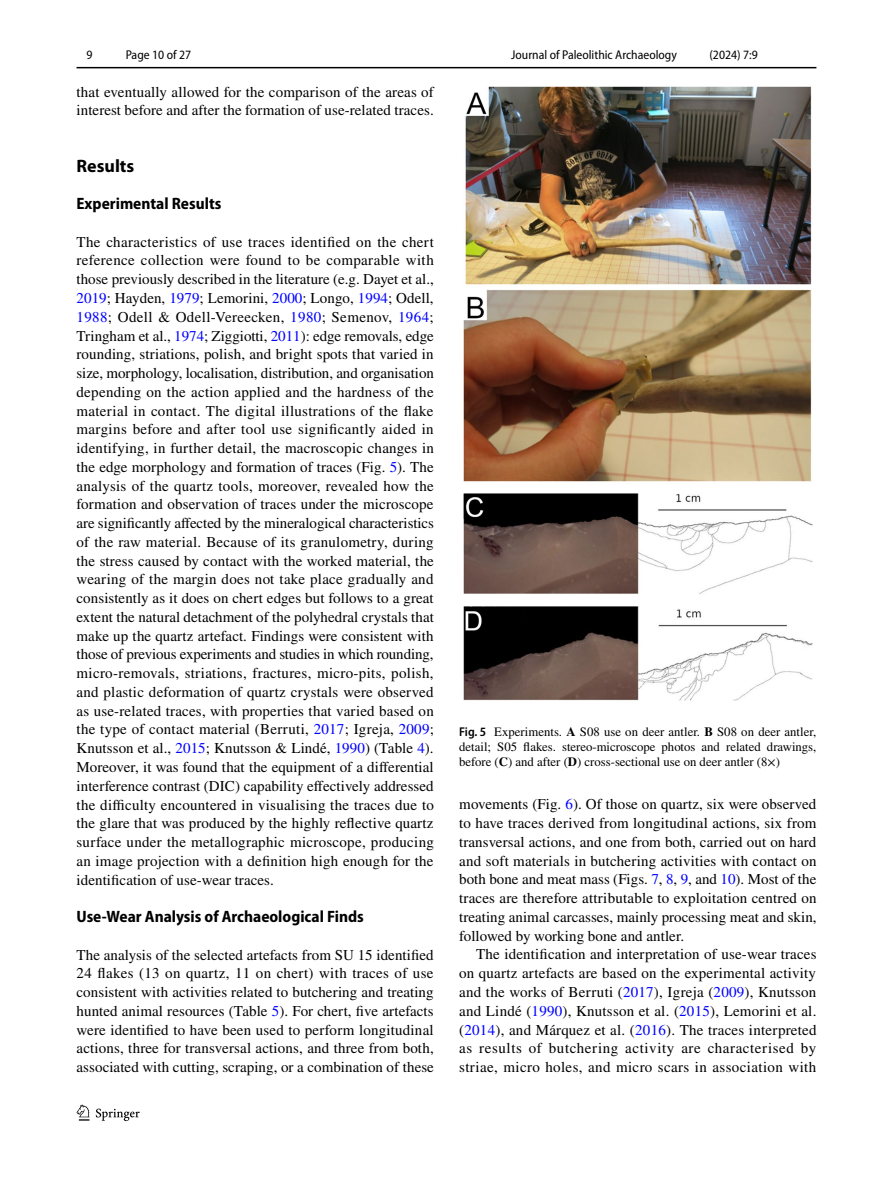
<style>
.page{position:relative;width:893px;height:1187px;background:#fff}
.page>*{position:absolute;margin:0;border:0;box-sizing:border-box;transform-origin:0 0}
.t1{font:700 18px "Myriad Pro";color:#000}
.t2{font:700 semi-condensed 16.5px "Myriad Pro";color:#000}
.t3{font:15px/18.8px "STIX";letter-spacing:.005em;color:#000;text-align:justify}
.t4{font:12.75px/15px "STIX";color:#000;text-align:justify}
.t5{font:semi-condensed 12.75px "Myriad Pro";color:#000}
.s1{color:#00f}
.s2{font-family:"Myriad Pro";font-weight:600;font-stretch:semi-condensed}
.s3{font-weight:700}
</style>
<div class="page">
<hr style="left:77px;top:67px;width:739px;height:1px;background:#000">
<svg style="left:77px;top:1104px;width:12px;height:16px"></svg>
<svg style="left:96px;top:1108px;width:44px;height:12px"></svg>
<img style="left:463px;top:87px;width:349px;height:613px">
<p class="t5" style="left:87px;top:48px;width:8px">9</p>
<p class="t5" style="left:126px;top:48px;width:67px">Page 10 of 27</p>
<p class="t5" style="left:511px;top:48px;width:167px">Journal of Paleolithic Archaeology</p>
<p class="t5" style="left:709px;top:48px;width:50px">(2024) 7:9</p>
<p class="t3" style="left:77px;top:83px;width:359px">that eventually allowed for the comparison of the areas of interest before and after the formation of use-related traces.</p>
<p class="t1" style="left:77px;top:154px;width:59px">Results</p>
<p class="t2" style="left:77px;top:194px;width:146px">Experimental Results</p>
<p class="t3" style="left:77px;top:233px;width:359px">The characteristics of use traces identified on the chert reference collection were found to be comparable with those previously described in the literature (e.g. Dayet et al., <span class="s1">2019</span>; Hayden, <span class="s1">1979</span>; Lemorini, <span class="s1">2000</span>; Longo, <span class="s1">1994</span>; Odell, <span class="s1">1988</span>; Odell &amp; Odell-Vereecken, <span class="s1">1980</span>; Semenov, <span class="s1">1964</span>; Tringham et al., <span class="s1">1974</span>; Ziggiotti, <span class="s1">2011</span>): edge removals, edge rounding, striations, polish, and bright spots that varied in size, morphology, localisation, distribution, and organisation depending on the action applied and the hardness of the material in contact. The digital illustrations of the flake margins before and after tool use significantly aided in identifying, in further detail, the macroscopic changes in the edge morphology and formation of traces (Fig. <span class="s1">5</span>). The analysis of the quartz tools, moreover, revealed how the formation and observation of traces under the microscope are significantly affected by the mineralogical characteristics of the raw material. Because of its granulometry, during the stress caused by contact with the worked material, the wearing of the margin does not take place gradually and consistently as it does on chert edges but follows to a great extent the natural detachment of the polyhedral crystals that make up the quartz artefact. Findings were consistent with those of previous experiments and studies in which rounding, micro-removals, striations, fractures, micro-pits, polish, and plastic deformation of quartz crystals were observed as use-related traces, with properties that varied based on the type of contact material (Berruti, <span class="s1">2017</span>; Igreja, <span class="s1">2009</span>; Knutsson et al., <span class="s1">2015</span>; Knutsson &amp; Lindé, <span class="s1">1990</span>) (Table <span class="s1">4</span>).<br>Moreover, it was found that the equipment of a differential interference contrast (DIC) capability effectively addressed the difficulty encountered in visualising the traces due to the glare that was produced by the highly reflective quartz surface under the metallographic microscope, producing an image projection with a definition high enough for the identification of use-wear traces.</p>
<p class="t2" style="left:77px;top:907px;width:289px">Use‑Wear Analysis of Archaeological Finds</p>
<p class="t3" style="left:77px;top:946px;width:359px">The analysis of the selected artefacts from SU 15 identified 24 flakes (13 on quartz, 11 on chert) with traces of use consistent with activities related to butchering and treating hunted animal resources (Table <span class="s1">5</span>). For chert, five artefacts were identified to have been used to perform longitudinal actions, three for transversal actions, and three from both, associated with cutting, scraping, or a combination of these</p>
<p class="t4" style="left:459px;top:724px;width:359px"><span class="s2">Fig. 5</span> Experiments. <span class="s3">A</span> S08 use on deer antler. <span class="s3">B</span> S08 on deer antler, detail; S05 flakes. stereo-microscope photos and related drawings, before (<span class="s3">C</span>) and after (<span class="s3">D</span>) cross-sectional use on deer antler (8×)</p>
<p class="t3" style="left:459px;top:796px;width:359px">movements (Fig. <span class="s1">6</span>). Of those on quartz, six were observed to have traces derived from longitudinal actions, six from transversal actions, and one from both, carried out on hard and soft materials in butchering activities with contact on both bone and meat mass (Figs. <span class="s1">7</span>, <span class="s1">8</span>, <span class="s1">9</span>, and <span class="s1">10</span>). Most of the traces are therefore attributable to exploitation centred on treating animal carcasses, mainly processing meat and skin, followed by working bone and antler.</p>
<p class="t3" style="left:459px;top:946px;width:359px;text-indent:17px">The identification and interpretation of use-wear traces on quartz artefacts are based on the experimental activity and the works of Berruti (<span class="s1">2017</span>), Igreja (<span class="s1">2009</span>), Knutsson and Lindé (<span class="s1">1990</span>), Knutsson et al. (<span class="s1">2015</span>), Lemorini et al. (<span class="s1">2014</span>), and Márquez et al. (<span class="s1">2016</span>). The traces interpreted as results of butchering activity are characterised by striae, micro holes, and micro scars in association with</p>
</div>
